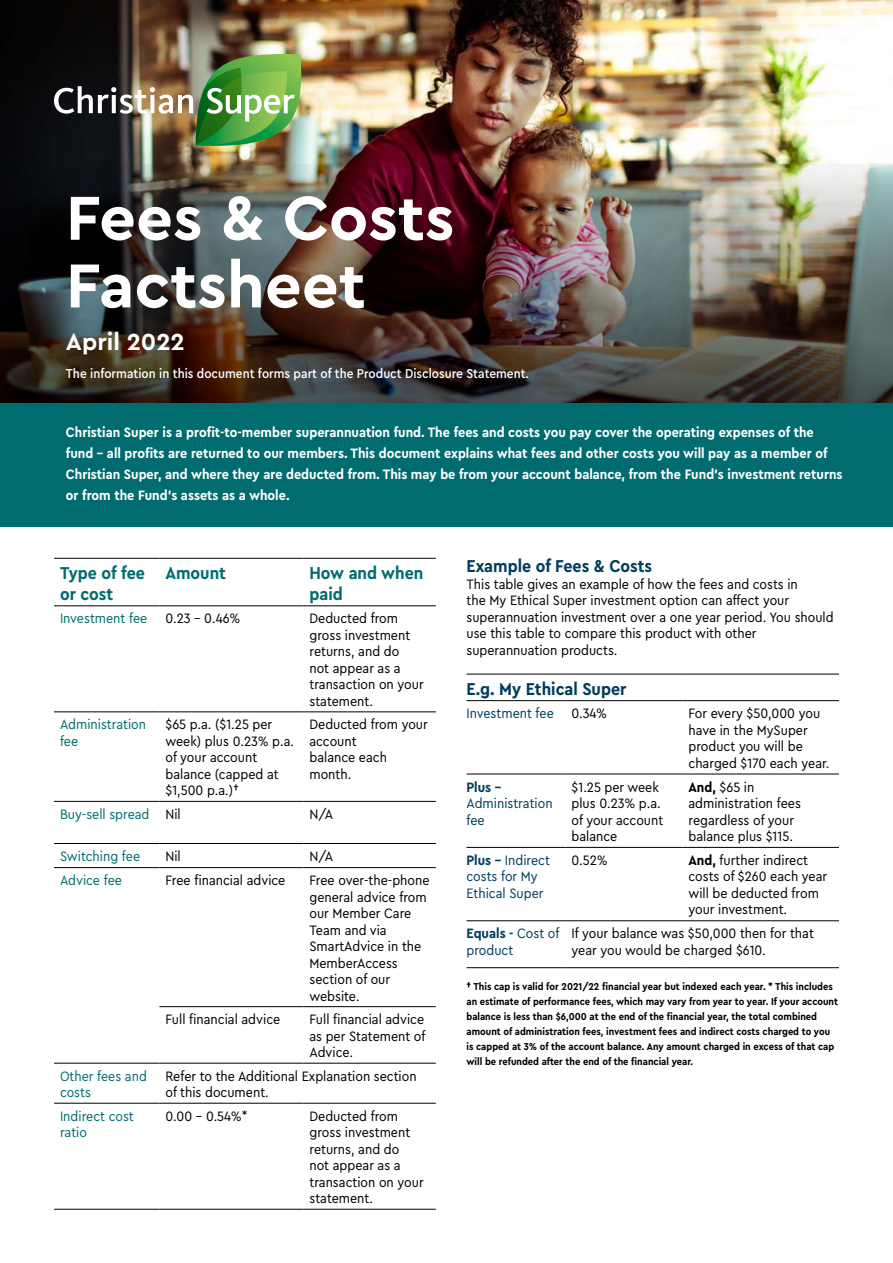
<style>
.page{position:relative;width:893px;height:1263px;background:#fff}
.page>*{position:absolute;margin:0;border:0;box-sizing:border-box;transform-origin:0 0}
.t1{font:700 64.95px/67.7px "Cera Pro";color:#fff}
.t2{font:700 24.3px "Cera Pro";color:#fff}
.t3{font:700 18px "Cera Compact Pro";color:#003d5d}
.t4{font:700 18px/21px "Cera Compact Pro";color:#006c6f}
.t5{font:14.25px/16.5px "Cera Compact Pro";color:#000}
.t6{font:700 14.25px/21px "Cera Compact Pro";color:#fff}
.t7{font:14.25px/16.5px "Cera Compact Pro";color:#006c6f}
.t8{font:14.25px/16.5px "Cera Compact Pro";color:#003d5d}
.t9{font:700 14.25px "Cera Compact Pro";color:#003d5d}
.t10{font:500 13.5px "Cera Compact Pro";color:#fff}
.t11{font:700 10.5px/15px "Cera Compact Pro";color:#000}
.s1{color:#000}
.s2{font-weight:700}
</style>
<div class="page">
<img style="left:0;top:0;width:893px;height:164px">
<img style="left:0;top:164px;width:893px;height:239px">
<div style="left:0;top:403px;width:893px;height:123px;background:#006c6f"></div>
<img style="left:54px;top:54px;width:251px;height:96px">
<svg style="left:54px;top:606px;width:382px;height:603px"></svg>
<hr style="left:54px;top:712px;width:105px;height:1px;background:#000">
<hr style="left:159px;top:712px;width:144px;height:1px;background:#000">
<hr style="left:303px;top:712px;width:133px;height:1px;background:#000">
<hr style="left:54px;top:801px;width:105px;height:1px;background:#000">
<hr style="left:159px;top:801px;width:144px;height:1px;background:#000">
<hr style="left:303px;top:801px;width:133px;height:1px;background:#000">
<hr style="left:54px;top:843px;width:105px;height:1px;background:#000">
<hr style="left:159px;top:843px;width:144px;height:1px;background:#000">
<hr style="left:303px;top:843px;width:133px;height:1px;background:#000">
<hr style="left:54px;top:867px;width:105px;height:1px;background:#000">
<hr style="left:159px;top:867px;width:144px;height:1px;background:#000">
<hr style="left:303px;top:867px;width:133px;height:1px;background:#000">
<hr style="left:159px;top:1006px;width:144px;height:1px;background:#000">
<hr style="left:303px;top:1006px;width:133px;height:1px;background:#000">
<hr style="left:54px;top:1063px;width:105px;height:1px;background:#000">
<hr style="left:159px;top:1063px;width:144px;height:1px;background:#000">
<hr style="left:303px;top:1063px;width:133px;height:1px;background:#000">
<hr style="left:54px;top:1103px;width:105px;height:1px;background:#000">
<hr style="left:159px;top:1103px;width:144px;height:1px;background:#000">
<hr style="left:303px;top:1103px;width:133px;height:1px;background:#000">
<hr style="left:54px;top:1209px;width:105px;height:1px;background:#000">
<hr style="left:159px;top:1209px;width:144px;height:1px;background:#000">
<hr style="left:303px;top:1209px;width:133px;height:1px;background:#000">
<hr style="left:54px;top:558px;width:105px;height:1px;background:#000">
<hr style="left:159px;top:558px;width:144px;height:1px;background:#000">
<hr style="left:303px;top:558px;width:133px;height:1px;background:#000">
<hr style="left:54px;top:605px;width:105px;height:1px;background:#000">
<hr style="left:159px;top:605px;width:144px;height:1px;background:#000">
<hr style="left:303px;top:605px;width:133px;height:1px;background:#000">
<hr style="left:466px;top:774px;width:100px;height:1px;background:#000">
<hr style="left:566px;top:774px;width:116px;height:1px;background:#000">
<hr style="left:682px;top:774px;width:157px;height:1px;background:#000">
<hr style="left:466px;top:847px;width:100px;height:1px;background:#000">
<hr style="left:566px;top:847px;width:116px;height:1px;background:#000">
<hr style="left:682px;top:847px;width:157px;height:1px;background:#000">
<hr style="left:466px;top:920px;width:100px;height:1px;background:#000">
<hr style="left:566px;top:920px;width:116px;height:1px;background:#000">
<hr style="left:682px;top:920px;width:157px;height:1px;background:#000">
<hr style="left:466px;top:967px;width:100px;height:1px;background:#000">
<hr style="left:566px;top:967px;width:116px;height:1px;background:#000">
<hr style="left:682px;top:967px;width:157px;height:1px;background:#000">
<hr style="left:466px;top:674px;width:100px;height:1px;background:#000">
<hr style="left:566px;top:674px;width:116px;height:1px;background:#000">
<hr style="left:682px;top:674px;width:157px;height:1px;background:#000">
<hr style="left:466px;top:700px;width:100px;height:1px;background:#000">
<hr style="left:566px;top:700px;width:116px;height:1px;background:#000">
<hr style="left:682px;top:700px;width:157px;height:1px;background:#000">
<h1 class="t1" style="left:66px;top:181px;width:390px">Fees &amp; Costs<br>Factsheet</h1>
<h2 class="t2" style="left:66px;top:325px;width:120px">April 2022</h2>
<p class="t10" style="left:66px;top:365px;width:465px">The information in this document forms part of the Product Disclosure Statement.</p>
<p class="t6" style="left:66px;top:421px;width:778px">Christian Super is a profit-to-member superannuation fund. The fees and costs you pay cover the operating expenses of the fund – all profits are returned to our members. This document explains what fees and other costs you will pay as a member of Christian Super, and where they are deducted from. This may be from your account balance, from the Fund’s investment returns or from the Fund’s assets as a whole.</p>
<p class="t4" style="left:60px;top:561px;width:86px">Type of fee or cost</p>
<p class="t4" style="left:165px;top:561px;width:62px">Amount</p>
<p class="t4" style="left:309px;top:561px;width:115px">How and when paid</p>
<p class="t7" style="left:60px;top:610px;width:89px">Investment fee</p>
<p class="t5" style="left:165px;top:610px;width:76px">0.23 - 0.46%</p>
<p class="t5" style="left:309px;top:610px;width:116px">Deducted from gross investment returns, and do<br>not appear as a transaction on your statement.</p>
<p class="t7" style="left:60px;top:716px;width:88px">Administration fee</p>
<p class="t5" style="left:165px;top:716px;width:130px">$65 p.a. ($1.25 per week) plus 0.23% p.a. of your account balance (capped at $1,500 p.a.)†</p>
<p class="t5" style="left:309px;top:716px;width:120px">Deducted from your account<br>balance each month.</p>
<p class="t7" style="left:60px;top:805px;width:122px">Buy-sell spread <span class="s1">Nil</span></p>
<p class="t5" style="left:309px;top:805px;width:25px">N/A</p>
<p class="t7" style="left:60px;top:847px;width:82px">Switching fee</p>
<p class="t5" style="left:165px;top:847px;width:17px">Nil</p>
<p class="t5" style="left:309px;top:847px;width:25px">N/A</p>
<p class="t7" style="left:60px;top:871px;width:63px">Advice fee</p>
<p class="t5" style="left:165px;top:871px;width:121px">Free financial advice</p>
<p class="t5" style="left:309px;top:871px;width:122px">Free over-the-phone general advice from our Member Care<br>Team and via<br>SmartAdvice in the<br>MemberAccess section of our website.</p>
<p class="t5" style="left:165px;top:1010px;width:116px">Full financial advice</p>
<p class="t5" style="left:309px;top:1010px;width:118px;text-align:justify">Full financial advice as per Statement of Advice.</p>
<p class="t7" style="left:60px;top:1067px;width:88px">Other fees and costs</p>
<p class="t5" style="left:165px;top:1067px;width:253px">Refer to the Additional Explanation section of this document.</p>
<p class="t7" style="left:60px;top:1107px;width:75px">Indirect cost ratio</p>
<p class="t5" style="left:165px;top:1107px;width:84px">0.00 - 0.54%*</p>
<p class="t5" style="left:309px;top:1107px;width:116px">Deducted from gross investment returns, and do<br>not appear as a transaction on your statement.</p>
<p class="t3" style="left:466px;top:554px;width:187px">Example of Fees &amp; Costs</p>
<p class="t5" style="left:466px;top:575px;width:369px">This table gives an example of how the fees and costs in<br>the My Ethical Super investment option can affect your superannuation investment over a one year period. You should use this table to compare this product with other superannuation products.</p>
<p class="t3" style="left:466px;top:677px;width:162px">E.g. My Ethical Super</p>
<p class="t8" style="left:466px;top:704px;width:142px">Investment fee <span class="s1">0.34%</span></p>
<p class="t5" style="left:688px;top:704px;width:142px">For every $50,000 you have in the MySuper product you will be charged $170 each year.</p>
<p class="t9" style="left:466px;top:777px;width:35px">Plus -</p>
<p class="t8" style="left:466px;top:794px;width:88px">Administration fee</p>
<p class="t5" style="left:572px;top:778px;width:93px">$1.25 per week plus 0.23% p.a. of your account balance</p>
<p class="t5" style="left:688px;top:778px;width:114px"><span class="s2">And,</span> $65 in administration fees regardless of your balance plus $115.</p>
<p class="t8" style="left:466px;top:851px;width:85px"><span class="s2">Plus -</span> Indirect costs for My<br>Ethical Super</p>
<p class="t5" style="left:572px;top:851px;width:38px">0.52%</p>
<p class="t5" style="left:688px;top:851px;width:140px"><span class="s2">And,</span> further indirect costs of $260 each year will be deducted from your investment.</p>
<p class="t8" style="left:466px;top:925px;width:94px"><span class="s2">Equals -</span> Cost of product</p>
<p class="t5" style="left:572px;top:925px;width:244px">If your balance was $50,000 then for that year you would be charged $610.</p>
<p class="t11" style="left:466px;top:978px;width:373px">† This cap is valid for 2021/22 financial year but indexed each year. * This includes an estimate of performance fees, which may vary from year to year. If your account balance is less than $6,000 at the end of the financial year, the total combined amount of administration fees, investment fees and indirect costs charged to you is capped at 3% of the account balance. Any amount charged in excess of that cap will be refunded after the end of the financial year.</p>
</div>
